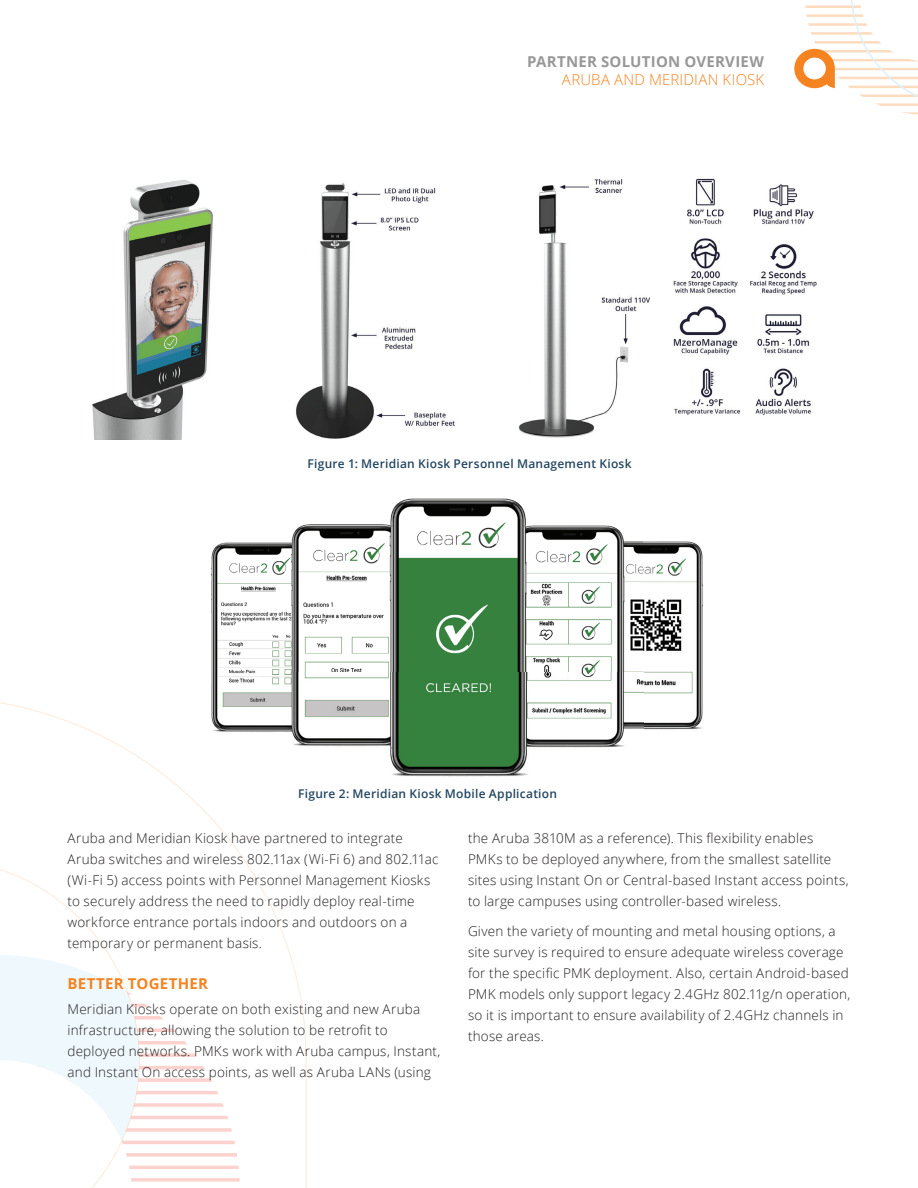
<style>
.page{position:relative;width:918px;height:1188px;background:#fff}
.page>*{position:absolute;margin:0;border:0;box-sizing:border-box;transform-origin:0 0}
.t1{font:700 15px "Open Sans";letter-spacing:.02em;color:#999899}
.t2{font:300 15px "Open Sans";letter-spacing:.01em;color:#f58320}
.t3{font:700 15px "Open Sans";letter-spacing:.02em;color:#f58320}
.t4{font:300 13.5px/21px "Open Sans";letter-spacing:.015em;color:#231f20}
.t5{font:600 12px "Open Sans";letter-spacing:.02em;color:#234661}
</style>
<div class="page">
<svg style="left:0;top:702px;width:307px;height:486px"></svg>
<svg style="left:794px;top:0;width:124px;height:115px"></svg>
<img style="left:92px;top:178px;width:725px;height:261px">
<img style="left:201px;top:498px;width:502px;height:280px">
<p class="t1" style="left:527px;top:51px;width:239px">PARTNER SOLUTION OVERVIEW</p>
<p class="t2" style="left:562px;top:69px;width:204px">ARUBA AND MERIDIAN KIOSK</p>
<p class="t5" style="left:308px;top:455px;width:326px">Figure 1: Meridian Kiosk Personnel Management Kiosk</p>
<p class="t5" style="left:298px;top:785px;width:260px">Figure 2: Meridian Kiosk Mobile Application</p>
<p class="t4" style="left:68px;top:827px;width:373px">Aruba and Meridian Kiosk have partnered to integrate Aruba switches and wireless 802.11ax (Wi-Fi 6) and 802.11ac (Wi-Fi 5) access points with Personnel Management Kiosks to securely address the need to rapidly deploy real-time workforce entrance portals indoors and outdoors on a temporary or permanent basis.</p>
<p class="t3" style="left:68px;top:973px;width:142px">BETTER TOGETHER</p>
<p class="t4" style="left:68px;top:998px;width:374px">Meridian Kiosks operate on both existing and new Aruba infrastructure, allowing the solution to be retrofit to deployed networks. PMKs work with Aruba campus, Instant, and Instant On access points, as well as Aruba LANs (using</p>
<p class="t4" style="left:468px;top:827px;width:382px">the Aruba 3810M as a reference). This flexibility enables PMKs to be deployed anywhere, from the smallest satellite sites using Instant On or Central-based Instant access points, to large campuses using controller-based wireless.</p>
<p class="t4" style="left:468px;top:920px;width:384px">Given the variety of mounting and metal housing options, a site survey is required to ensure adequate wireless coverage for the specific PMK deployment. Also, certain Android-based PMK models only support legacy 2.4GHz 802.11g/n operation, so it is important to ensure availability of 2.4GHz channels in those areas.</p>
</div>
